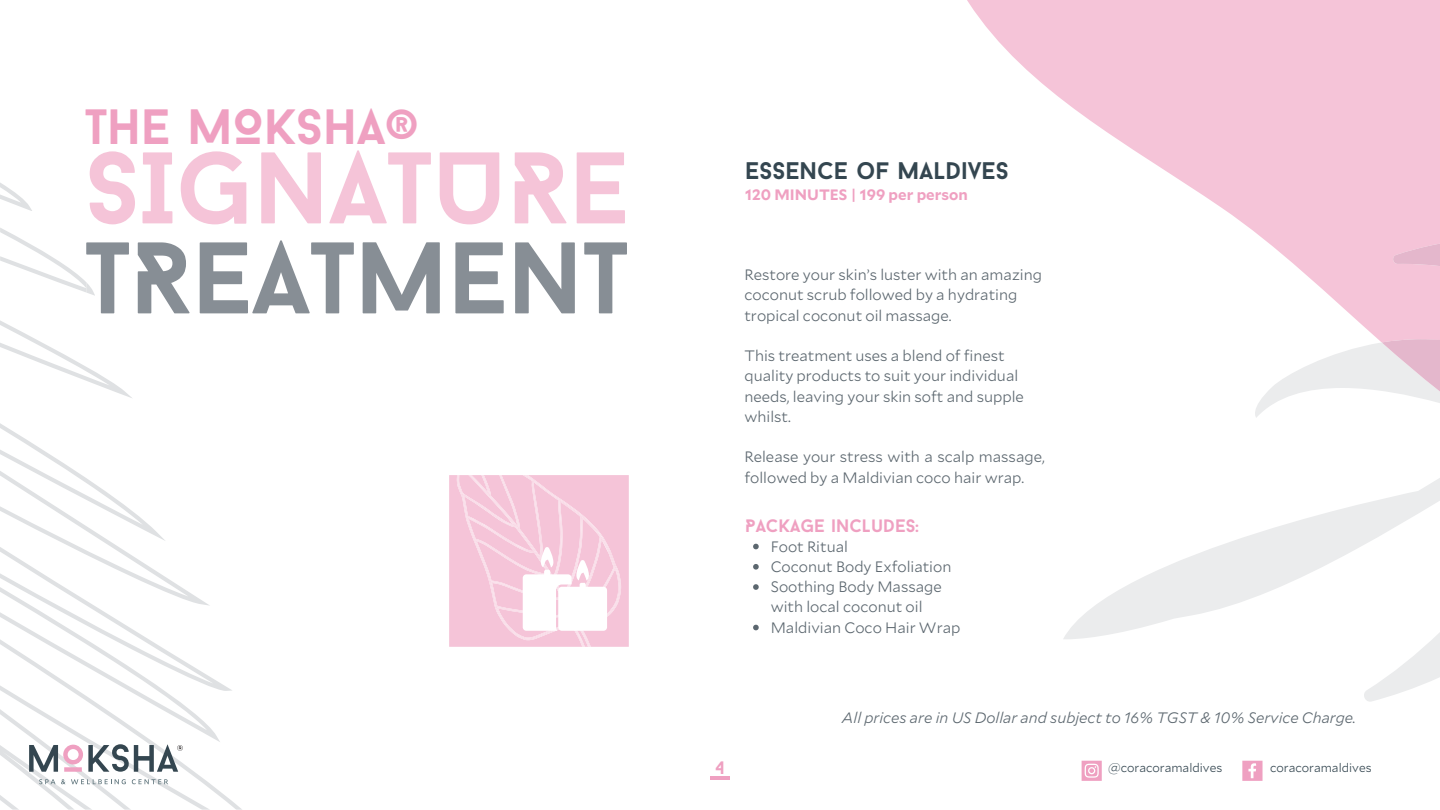
<style>
.page{position:relative;width:1440px;height:810px;background:#fff}
.page>*{position:absolute;margin:0;border:0;box-sizing:border-box;transform-origin:0 0}
.t1{font:700 101.4px/90px "Baron Neue";color:#f5c4d8}
.t2{font:700 49.5px "Baron Neue";color:#efa0c1}
.t3{font:700 24px "Baron Neue";color:#344650}
.t4{font:700 18px "Baron Neue";color:#efa0c1}
.t5{font:300 15px/20.2px "Mallory";color:#5c676f}
.t6{font:italic 300 15px "Mallory";color:#5c676f}
.t7{font:700 15px "Mallory";color:#efa0c1}
.t8{font:300 12px "Mallory";color:#344650}
.s1{color:#878e95}
</style>
<div class="page">
<svg style="left:0;top:183px;width:29px;height:26px"></svg>
<svg style="left:0;top:228px;width:87px;height:65px"></svg>
<svg style="left:87px;top:283px;width:8px;height:13px"></svg>
<svg style="left:0;top:320px;width:125px;height:75px"></svg>
<svg style="left:0;top:423px;width:242px;height:387px"></svg>
<svg style="left:449px;top:475px;width:180px;height:172px;background:#f6cfdf"></svg>
<hr style="left:710px;top:776px;width:20px;height:4px;background:#efa0c1">
<svg style="left:1082px;top:761px;width:20px;height:20px"></svg>
<svg style="left:1242px;top:761px;width:21px;height:20px"></svg>
<svg style="left:967px;top:0;width:473px;height:342px;fill:#f5c4d8"></svg>
<svg style="left:1063px;top:342px;width:377px;height:360px"></svg>
<svg style="left:1382px;top:244px;width:58px;height:148px;background:#eec7d8"></svg>
<svg style="left:753px;top:544px;width:6px;height:5px"></svg>
<svg style="left:753px;top:564px;width:6px;height:6px"></svg>
<svg style="left:753px;top:584px;width:6px;height:6px"></svg>
<svg style="left:753px;top:625px;width:6px;height:5px"></svg>
<p class="t2" style="left:85px;top:106px;width:335px">THE MOKSHA®</p>
<p class="t1" style="left:85px;top:153px;width:546px">SIGNATURE<br><span class="s1">TREATMENT</span></p>
<p class="t3" style="left:745px;top:161px;width:265px">ESSENCE OF MALDIVES</p>
<p class="t7" style="left:745px;top:184px;width:224px">120 MINUTES | 199 per person</p>
<p class="t5" style="left:744px;top:264px;width:299px">Restore your skin’s luster with an amazing coconut scrub followed by a hydrating tropical coconut oil massage.</p>
<p class="t5" style="left:744px;top:345px;width:281px">This treatment uses a blend of finest quality products to suit your individual needs, leaving your skin soft and supple whilst.</p>
<p class="t5" style="left:744px;top:446px;width:302px">Release your stress with a scalp massage, followed by a Maldivian coco hair wrap.</p>
<p class="t4" style="left:745px;top:518px;width:175px">PACKAGE INCLUDES:</p>
<p class="t5" style="left:771px;top:536px;width:79px">Foot Ritual</p>
<p class="t5" style="left:771px;top:556px;width:182px">Coconut Body Exfoliation</p>
<p class="t5" style="left:771px;top:576px;width:173px">Soothing Body Massage with local coconut oil</p>
<p class="t5" style="left:771px;top:617px;width:191px">Maldivian Coco Hair Wrap</p>
<p class="t4" style="left:715px;top:760px;width:11px">4</p>
<p class="t6" style="left:842px;top:707px;width:516px">All prices are in US Dollar and subject to 16% TGST &amp; 10% Service Charge.</p>
<p class="t8" style="left:1108px;top:760px;width:116px">@coracoramaldives</p>
<p class="t8" style="left:1270px;top:760px;width:103px">coracoramaldives</p>
</div>
